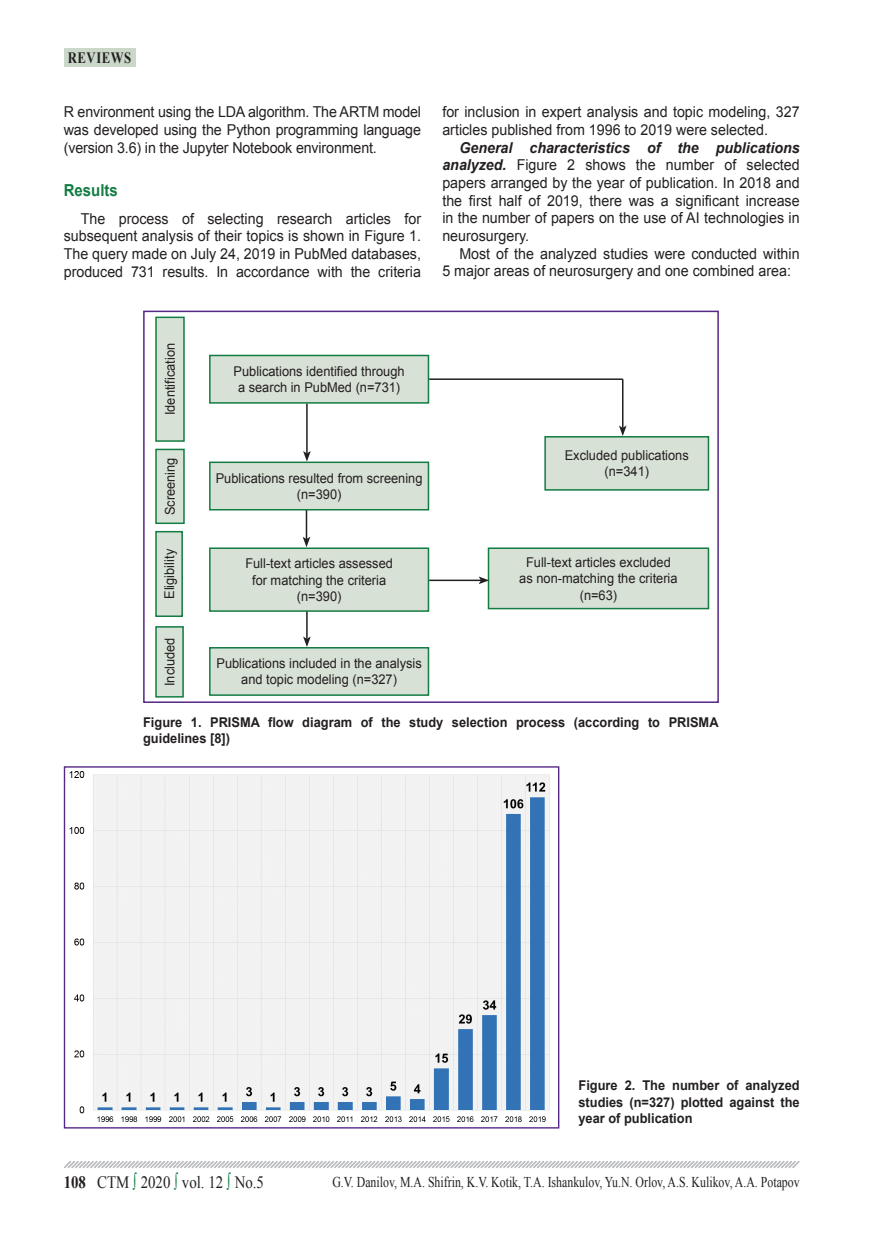
<style>
.page{position:relative;width:872px;height:1234px;background:#fff}
.page>*{position:absolute;margin:0;border:0;box-sizing:border-box;transform-origin:0 0}
.t1{font:17.4px "Times New Roman";color:#231f20;scale:.86 1}
.t2{font:700 16.5px "Arial";color:#127c43;scale:.9 1}
.t3{font:700 15.75px "Times New Roman";letter-spacing:.04em;color:#231f20;scale:.81 1}
.t4{font:15px/17.7px "Arial";color:#231f20;text-align:justify;scale:.95 1}
.t5{font:15px "Times New Roman";color:#231f20;scale:.79 1}
.t6{font:13.5px/16.2px "Arial";color:#231f20;text-align:center;scale:.95 1}
.t7{font:700 13.5px/16.2px "Arial";color:#231f20;scale:.95 1}
.s1{font-weight:700;font-style:italic}
.s2{font-weight:700}
.s3{color:#127c43}
</style>
<div class="page">
<svg style="left:64px;top:1161px;width:736px;height:8px"></svg>
<div style="left:64px;top:49px;width:71px;height:18px;background:#cbd8c9"></div>
<hr style="left:306px;top:489px;width:1px;height:50px;background:#231f20">
<svg style="left:303px;top:536px;width:7px;height:11px"></svg>
<hr style="left:306px;top:589px;width:2px;height:49px;background:#231f20">
<svg style="left:303px;top:636px;width:8px;height:11px"></svg>
<div style="left:156px;top:626px;width:27px;height:70px;background:#d8e1d5"></div>
<div style="left:155px;top:626px;width:29px;height:71px;border:2px solid #127c43"></div>
<div style="left:210px;top:355px;width:218px;height:48px;background:#d8e1d5"></div>
<div style="left:209px;top:354px;width:220px;height:49px;border:2px solid #127c43"></div>
<div style="left:545px;top:436px;width:163px;height:54px;background:#d8e1d5"></div>
<div style="left:544px;top:436px;width:165px;height:54px;border:2px solid #127c43"></div>
<div style="left:488px;top:548px;width:220px;height:60px;background:#d8e1d5"></div>
<div style="left:488px;top:547px;width:221px;height:62px;border:2px solid #127c43"></div>
<div style="left:210px;top:462px;width:218px;height:47px;background:#d8e1d5"></div>
<div style="left:209px;top:461px;width:220px;height:49px;border:2px solid #127c43"></div>
<div style="left:210px;top:548px;width:218px;height:63px;background:#d8e1d5"></div>
<div style="left:209px;top:547px;width:220px;height:64px;border:2px solid #127c43"></div>
<div style="left:210px;top:647px;width:218px;height:48px;background:#d8e1d5"></div>
<div style="left:209px;top:647px;width:220px;height:48px;border:2px solid #127c43"></div>
<div style="left:156px;top:531px;width:26px;height:85px;background:#d8e1d5"></div>
<div style="left:155px;top:531px;width:28px;height:86px;border:2px solid #127c43"></div>
<div style="left:156px;top:449px;width:28px;height:74px;background:#d8e1d5"></div>
<div style="left:155px;top:448px;width:30px;height:76px;border:2px solid #127c43"></div>
<div style="left:156px;top:317px;width:28px;height:124px;background:#d8e1d5"></div>
<div style="left:155px;top:316px;width:30px;height:125px;border:2px solid #127c43"></div>
<hr style="left:306px;top:403px;width:2px;height:50px;background:#231f20">
<svg style="left:303px;top:451px;width:8px;height:10px"></svg>
<hr style="left:429px;top:378px;width:194px;height:2px;background:#231f20">
<hr style="left:622px;top:379px;width:1px;height:49px;background:#231f20">
<svg style="left:619px;top:425px;width:7px;height:11px"></svg>
<hr style="left:429px;top:579px;width:52px;height:2px;background:#231f20">
<svg style="left:478px;top:576px;width:11px;height:8px"></svg>
<div style="left:143px;top:310px;width:576px;height:392px;border:2px solid #542685"></div>
<img style="left:69px;top:771px;width:481px;height:351px">
<p class="t3" style="left:68px;top:47px;width:80px">REVIEWS</p>
<p class="t4" style="left:64px;top:103px;width:377px">R environment using the LDA algorithm. The ARTM model was developed using the Python programming language (version 3.6) in the Jupyter Notebook environment.</p>
<p class="t2" style="left:64px;top:179px;width:62px">Results</p>
<p class="t4" style="left:64px;top:210px;width:377px;text-indent:17px">The process of selecting research articles for subsequent analysis of their topics is shown in Figure 1.<br>The query made on July 24, 2019 in PubMed databases, produced 731 results. In accordance with the criteria</p>
<p class="t4" style="left:442px;top:103px;width:377px">for inclusion in expert analysis and topic modeling, 327 articles published from 1996 to 2019 were selected.</p>
<p class="t4" style="left:442px;top:139px;width:377px;text-indent:17px"><span class="s1">General characteristics of the publications analyzed.</span> Figure 2 shows the number of selected papers arranged by the year of publication. In 2018 and the first half of 2019, there was a significant increase in the number of papers on the use of AI technologies in neurosurgery.</p>
<p class="t4" style="left:442px;top:244px;width:377px;text-indent:17px">Most of the analyzed studies were conducted within<br>5 major areas of neurosurgery and one combined area:</p>
<p class="t6" style="left:162px;top:415px;width:77px;rotate:-90deg">Identification</p>
<p class="t6" style="left:162px;top:515px;width:62px;rotate:-90deg">Screening</p>
<p class="t6" style="left:161px;top:598px;width:54px;rotate:-90deg">Eligibility</p>
<p class="t6" style="left:162px;top:686px;width:53px;rotate:-90deg">Included</p>
<p class="t6" style="left:233px;top:363px;width:182px">Publications identified through a search in PubMed (n=731)</p>
<p class="t6" style="left:216px;top:470px;width:219px">Publications resulted from screening (n=390)</p>
<p class="t6" style="left:245px;top:555px;width:157px">Full-text articles assessed for matching the criteria (n=390)</p>
<p class="t6" style="left:216px;top:655px;width:218px">Publications included in the analysis and topic modeling (n=327)</p>
<p class="t6" style="left:565px;top:447px;width:132px">Excluded publications (n=341)</p>
<p class="t6" style="left:519px;top:554px;width:168px">Full-text articles excluded as non-matching the criteria (n=63)</p>
<p class="t7" style="left:143px;top:714px;width:607px">Figure 1. PRISMA flow diagram of the study selection process (according to PRISMA guidelines [8])</p>
<p class="t1" style="left:64px;top:1170px;width:234px"><span class="s2">108</span> СТМ <span class="s3">∫</span> 2020 <span class="s3">∫</span> vol. 12 <span class="s3">∫</span> No.5</p>
<p class="t7" style="left:578px;top:1077px;width:234px;text-align:justify">Figure 2. The number of analyzed studies (n=327) plotted against the year of publication</p>
<p class="t5" style="left:332px;top:1171px;width:593px">G.V. Danilov, M.A. Shifrin, K.V. Kotik, T.A. Ishankulov, Yu.N. Orlov, A.S. Kulikov, A.A. Potapov</p>
</div>
